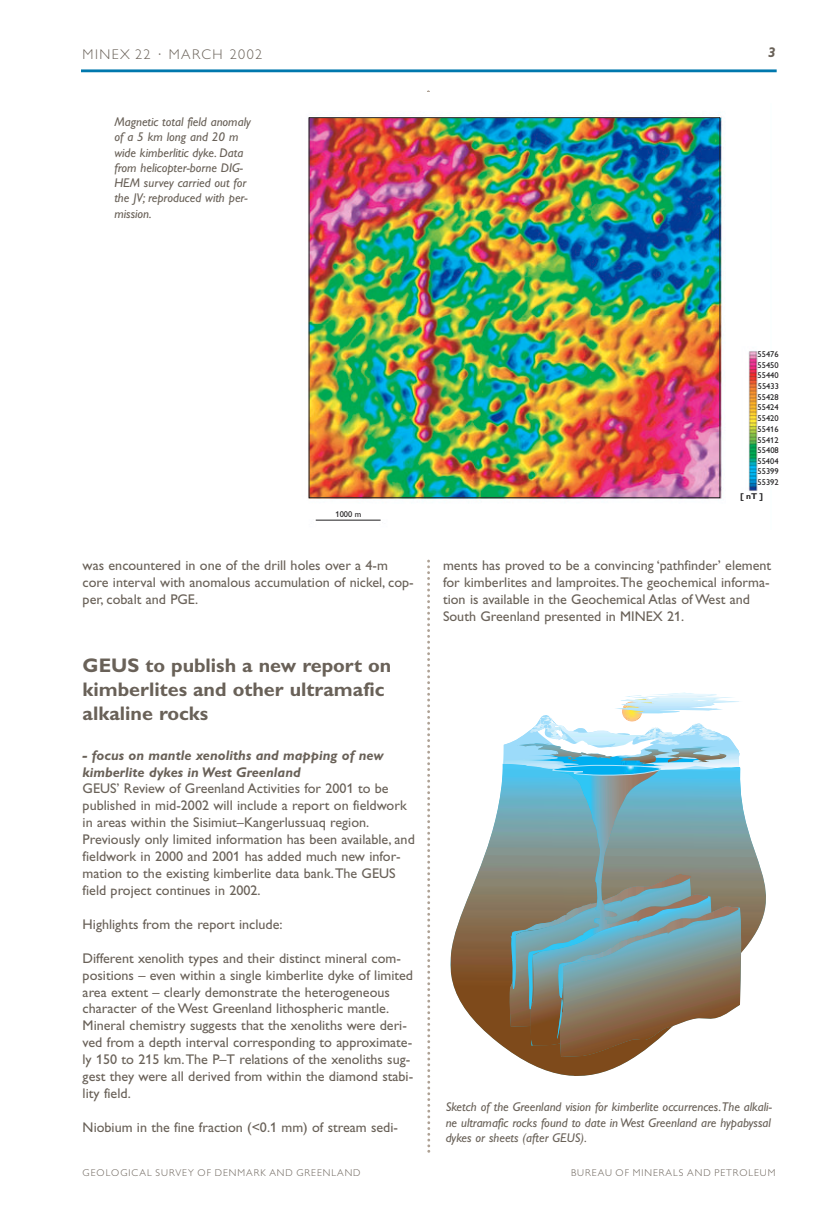
<style>
.page{position:relative;width:839px;height:1212px;background:#fff}
.page>*{position:absolute;margin:0;border:0;box-sizing:border-box;transform-origin:0 0}
.t1{font:700 19.8px/23.7px "Gill Alt One";color:#696158}
.t2{font:14.1px/17px "Gill Alt One";color:#696158}
.t3{font:italic 700 14.1px/17px "Gill Alt One";color:#696158}
.t4{font:300 14.1px "Gill Alt One";letter-spacing:.1em;color:#696158}
.t5{font:italic 12.75px/15.3px "Gill Alt One";color:#696158}
.t6{font:300 9.9px "Gill Alt One";letter-spacing:.1em;color:#696158}
.t7{font:8.4px/10.6px "Gill Alt One";color:#201f20;text-align:justify}
.t8{font:700 8.4px "Gill Sans";color:#201f20}
</style>
<div class="page">
<hr style="left:81px;top:69px;width:695px;height:3px;background:#0078ad">
<svg style="left:427px;top:91px;width:3px;height:1062px"></svg>
<div style="left:52px;top:92px;width:759px;height:467px;background:#fff"></div>
<img style="left:435px;top:111px;width:323px;height:388px">
<hr style="left:309px;top:116px;width:412px;height:2px;background:#fff">
<img style="left:308px;top:117px;width:412px;height:404px">
<img style="left:708px;top:787px;width:57px;height:165px">
<img style="left:450px;top:763px;width:77px;height:288px">
<img style="left:527px;top:787px;width:181px;height:36px">
<img style="left:527px;top:823px;width:181px;height:51px">
<svg style="left:509px;top:874px;width:233px;height:202px"></svg>
<img style="left:557px;top:906px;width:181px;height:135px">
<svg style="left:503px;top:692px;width:238px;height:95px"></svg>
<p class="t4" style="left:83px;top:49px;width:181px">MINEX 22 · MARCH 2002</p>
<p class="t3" style="left:768px;top:46px;width:9px">3</p>
<p class="t5" style="left:114px;top:116px;width:138px">Magnetic total field anomaly of a 5 km long and 20 m wide kimberlitic dyke. Data from helicopter-borne DIG-<br>HEM survey carried out for the JV; reproduced with per&shy;mission.</p>
<p class="t7" style="left:335px;top:510px;width:27px">1000 m</p>
<p class="t2" style="left:83px;top:559px;width:333px">was encountered in one of the drill holes over a 4-m core interval with anomalous accumulation of nickel, cop&shy;per, cobalt and PGE.</p>
<h1 class="t1" style="left:83px;top:655px;width:310px">GEUS to publish a new report on kimberlites and other ultramafic alkaline rocks</h1>
<p class="t3" style="left:83px;top:748px;width:303px">- focus on mantle xenoliths and mapping of new kimberlite dykes in West Greenland</p>
<p class="t2" style="left:83px;top:782px;width:334px">GEUS’ Review of Greenland Activities for 2001 to be published in mid-2002 will include a report on fieldwork in areas within the Sisimiut–Kangerlussuaq region.<br>Previously only limited information has been available, and fieldwork in 2000 and 2001 has added much new infor&shy;mation to the existing kimberlite data bank.The GEUS field project continues in 2002.</p>
<p class="t2" style="left:83px;top:917px;width:201px">Highlights from the report include:</p>
<p class="t2" style="left:83px;top:951px;width:332px">Different xenolith types and their distinct mineral com&shy;positions – even within a single kimberlite dyke of limited area extent – clearly demonstrate the heterogeneous character of the West Greenland lithospheric mantle.<br>Mineral chemistry suggests that the xenoliths were deri&shy;ved from a depth interval corresponding to approximate&shy;ly 150 to 215 km.The P–T relations of the xenoliths sug&shy;gest they were all derived from within the diamond stabi&shy;lity field.</p>
<p class="t2" style="left:83px;top:1120px;width:317px">Niobium in the fine fraction (&lt;0.1 mm) of stream sedi-</p>
<p class="t7" style="left:757px;top:350px;width:23px">55476<br>55450<br>55440<br>55433<br>55428</p>
<p class="t7" style="left:757px;top:403px;width:23px">55424<br>55420<br>55416<br>55412<br>55408<br>55404<br>55399<br>55392</p>
<p class="t8" style="left:740px;top:494px;width:25px">[ nT ]</p>
<p class="t2" style="left:443px;top:559px;width:330px">ments has proved to be a convincing ‘pathfinder’ element for kimberlites and lamproites.The geochemical informa&shy;tion is available in the Geochemical Atlas of West and South Greenland presented in MINEX 21.</p>
<p class="t5" style="left:446px;top:1101px;width:328px;text-align:justify">Sketch of the Greenland vision for kimberlite occurrences.The alkali&shy;ne ultramafic rocks found to date in West Greenland are hypabyssal dykes or sheets (after GEUS).</p>
<p class="t6" style="left:83px;top:1169px;width:279px">GEOLOGICAL SURVEY OF DENMARK AND GREENLAND</p>
<p class="t6" style="left:571px;top:1169px;width:206px">BUREAU OF MINERALS AND PETROLEUM</p>
</div>
